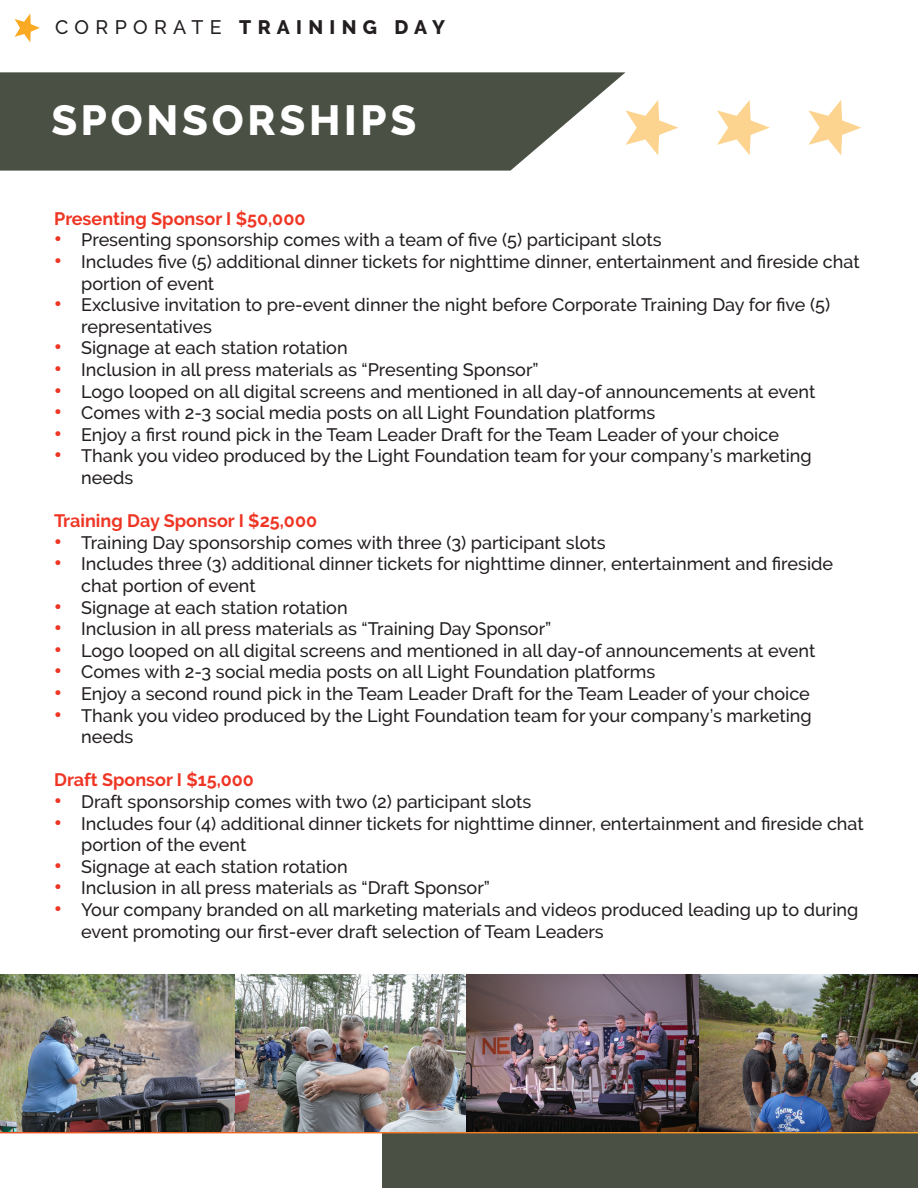
<style>
.page{position:relative;width:918px;height:1188px;background:#fff}
.page>*{position:absolute;margin:0;border:0;box-sizing:border-box;transform-origin:0 0}
.t1{font:800 42px "Raleway";letter-spacing:.09em;color:#fff}
.t2{font:800 19.5px "Raleway";letter-spacing:.325em;color:#231f20}
.t3{font:500 18px/21.6px "Raleway";color:#231f20}
.t4{font:700 18px "Raleway";color:#ef3625}
.s1{font-weight:500}
.s2{font-weight:800;font-size:21px;color:#ef3625}
</style>
<div class="page">
<div style="left:383px;top:1132px;width:535px;height:56px;background:#4a5043"></div>
<hr style="left:0;top:1131px;width:918px;height:2px;background:#fff">
<svg style="left:15px;top:13px;width:25px;height:29px"></svg>
<img style="left:0;top:974px;width:918px;height:157px">
<svg style="left:0;top:72px;width:625px;height:99px;background:#5b6054"></svg>
<svg style="left:625px;top:100px;width:53px;height:55px"></svg>
<svg style="left:717px;top:100px;width:53px;height:55px"></svg>
<svg style="left:808px;top:100px;width:53px;height:55px"></svg>
<p class="t2" style="left:55px;top:16px;width:391px"><span class="s1">CORPORATE</span> TRAINING DAY</p>
<p class="t1" style="left:51px;top:96px;width:367px">SPONSORSHIPS</p>
<p class="t4" style="left:54px;top:208px;width:253px">Presenting Sponsor I $50,000</p>
<p class="t3" style="left:54px;top:229px;width:609px"><span class="s2">•</span> Presenting sponsorship comes with a team of five (5) participant slots</p>
<p class="t3" style="left:81px;top:251px;width:780px;text-indent:-27px"><span class="s2">•</span> Includes five (5) additional dinner tickets for nighttime dinner, entertainment and fireside chat portion of event</p>
<p class="t3" style="left:81px;top:294px;width:751px;text-indent:-27px"><span class="s2">•</span> Exclusive invitation to pre-event dinner the night before Corporate Training Day for five (5) representatives</p>
<p class="t3" style="left:54px;top:337px;width:295px"><span class="s2">•</span> Signage at each station rotation</p>
<p class="t3" style="left:54px;top:359px;width:486px"><span class="s2">•</span> Inclusion in all press materials as “Presenting Sponsor”</p>
<p class="t3" style="left:54px;top:380px;width:763px"><span class="s2">•</span> Logo looped on all digital screens and mentioned in all day-of announcements at event</p>
<p class="t3" style="left:54px;top:402px;width:603px"><span class="s2">•</span> Comes with 2-3 social media posts on all Light Foundation platforms</p>
<p class="t3" style="left:54px;top:424px;width:726px"><span class="s2">•</span> Enjoy a first round pick in the Team Leader Draft for the Team Leader of your choice</p>
<p class="t3" style="left:81px;top:445px;width:732px;text-indent:-27px"><span class="s2">•</span> Thank you video produced by the Light Foundation team for your company’s marketing needs</p>
<p class="t4" style="left:54px;top:511px;width:264px">Training Day Sponsor I $25,000</p>
<p class="t3" style="left:54px;top:532px;width:553px"><span class="s2">•</span> Training Day sponsorship comes with three (3) participant slots</p>
<p class="t3" style="left:81px;top:553px;width:754px;text-indent:-27px"><span class="s2">•</span> Includes three (3) additional dinner tickets for nighttime dinner, entertainment and fireside chat portion of event</p>
<p class="t3" style="left:54px;top:596px;width:295px"><span class="s2">•</span> Signage at each station rotation</p>
<p class="t3" style="left:54px;top:618px;width:499px"><span class="s2">•</span> Inclusion in all press materials as “Training Day Sponsor”</p>
<p class="t3" style="left:54px;top:640px;width:763px"><span class="s2">•</span> Logo looped on all digital screens and mentioned in all day-of announcements at event</p>
<p class="t3" style="left:54px;top:661px;width:603px"><span class="s2">•</span> Comes with 2-3 social media posts on all Light Foundation platforms</p>
<p class="t3" style="left:54px;top:683px;width:757px"><span class="s2">•</span> Enjoy a second round pick in the Team Leader Draft for the Team Leader of your choice</p>
<p class="t3" style="left:81px;top:704px;width:732px;text-indent:-27px"><span class="s2">•</span> Thank you video produced by the Light Foundation team for your company’s marketing needs</p>
<p class="t4" style="left:54px;top:770px;width:201px">Draft Sponsor I $15,000</p>
<p class="t3" style="left:54px;top:791px;width:479px"><span class="s2">•</span> Draft sponsorship comes with two (2) participant slots</p>
<p class="t3" style="left:81px;top:812px;width:784px;text-indent:-27px"><span class="s2">•</span> Includes four (4) additional dinner tickets for nighttime dinner, entertainment and fireside chat portion of the event</p>
<p class="t3" style="left:54px;top:856px;width:295px"><span class="s2">•</span> Signage at each station rotation</p>
<p class="t3" style="left:54px;top:877px;width:437px"><span class="s2">•</span> Inclusion in all press materials as “Draft Sponsor”</p>
<p class="t3" style="left:81px;top:899px;width:779px;text-indent:-27px"><span class="s2">•</span> Your company branded on all marketing materials and videos produced leading up to during event promoting our first-ever draft selection of Team Leaders</p>
</div>
